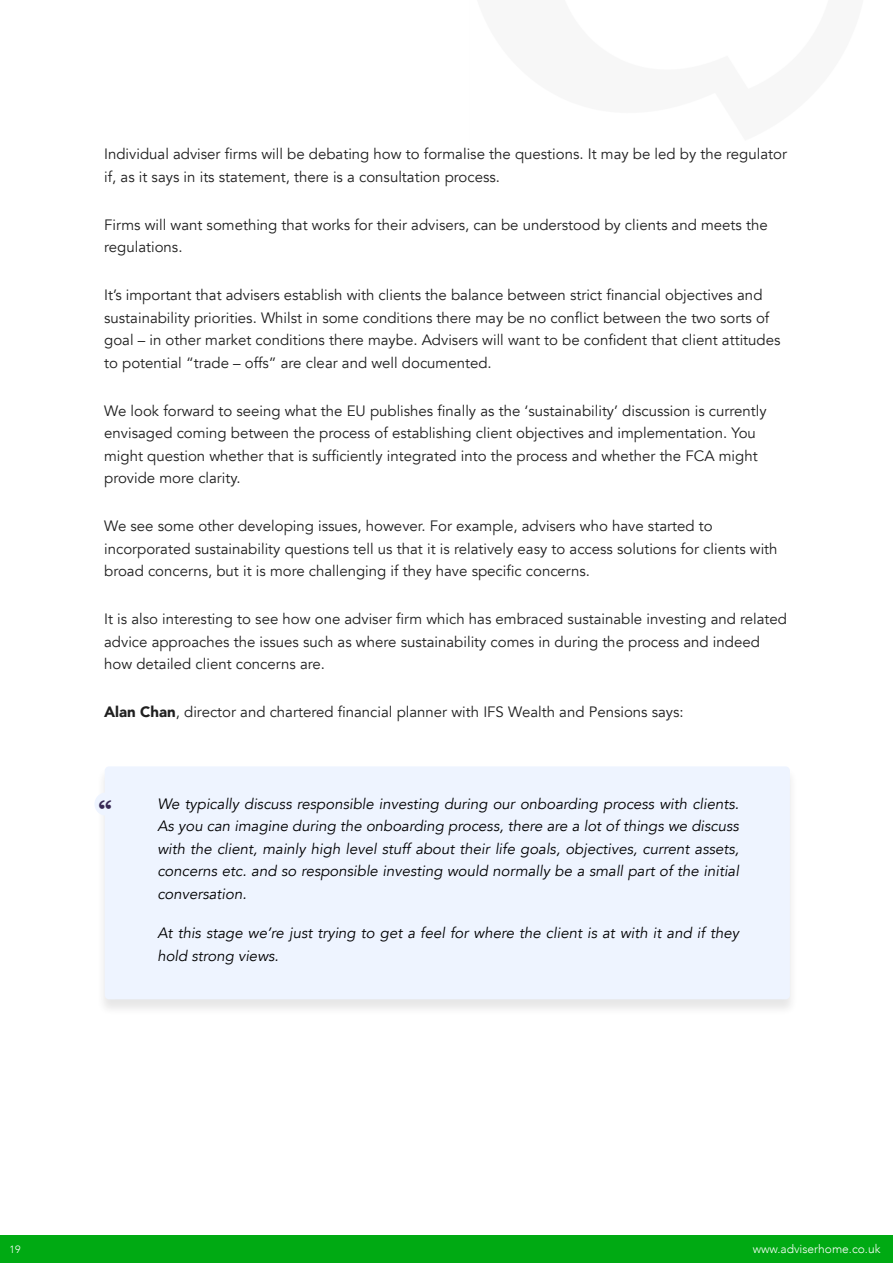
<style>
.page{position:relative;width:893px;height:1263px;background:#fff}
.page>*{position:absolute;margin:0;border:0;box-sizing:border-box;transform-origin:0 0}
.t1{font:700 27.3px "Bangla MN";color:#372954}
.t2{font:15px/22.5px "Avenir";color:#1f1f1f}
.t3{font:italic 15px/22.5px "Avenir";color:#000;text-align:justify}
.t4{font:300 12px "Avenir";color:#fff}
.t5{font:300 10.5px "Avenir";color:#fff}
.s1{font-weight:900}
</style>
<div class="page">
<div style="left:0;top:1236px;width:893px;height:27px;background:#00aa13"></div>
<div style="left:96px;top:767px;width:702px;height:249px;background:#231f20;opacity:.11"></div>
<div style="left:105px;top:766px;width:685px;height:233px;background:#eef4ff;border-radius:4px"></div>
<div style="left:94px;top:792px;width:24px;height:24px;background:#eef4ff;border-radius:50%"></div>
<p class="t2" style="left:104px;top:143px;width:684px">Individual adviser firms will be debating how to formalise the questions. It may be led by the regulator if, as it says in its statement, there is a consultation process.</p>
<p class="t2" style="left:104px;top:214px;width:665px">Firms will want something that works for their advisers, can be understood by clients and meets the regulations.</p>
<p class="t2" style="left:104px;top:284px;width:678px">It’s important that advisers establish with clients the balance between strict financial objectives and sustainability priorities. Whilst in some conditions there may be no conflict between the two sorts of goal – in other market conditions there maybe. Advisers will want to be confident that client attitudes to potential “trade – offs” are clear and well documented.</p>
<p class="t2" style="left:104px;top:400px;width:664px">We look forward to seeing what the EU publishes finally as the ‘sustainability’ discussion is currently envisaged coming between the process of establishing client objectives and implementation. You might question whether that is sufficiently integrated into the process and whether the FCA might provide more clarity.</p>
<p class="t2" style="left:104px;top:515px;width:675px">We see some other developing issues, however. For example, advisers who have started to incorporated sustainability questions tell us that it is relatively easy to access solutions for clients with broad concerns, but it is more challenging if they have specific concerns.</p>
<p class="t2" style="left:104px;top:608px;width:684px">It is also interesting to see how one adviser firm which has embraced sustainable investing and related advice approaches the issues such as where sustainability comes in during the process and indeed how detailed client concerns are.</p>
<p class="t2" style="left:104px;top:701px;width:581px"><span class="s1">Alan Chan</span>, director and chartered financial planner with IFS Wealth and Pensions says:</p>
<p class="t1" style="left:98px;top:795px;width:15px">“</p>
<p class="t3" style="left:157px;top:792px;width:583px">We typically discuss responsible investing during our onboarding process with clients.<br>As you can imagine during the onboarding process, there are a lot of things we discuss with the client, mainly high level stuff about their life goals, objectives, current assets, concerns etc. and so responsible investing would normally be a small part of the initial conversation.</p>
<p class="t3" style="left:157px;top:922px;width:583px">At this stage we’re just trying to get a feel for where the client is at with it and if they hold strong views.</p>
<p class="t5" style="left:10px;top:1243px;width:12px">19</p>
<p class="t4" style="left:753px;top:1242px;width:129px">www.adviserhome.co.uk</p>
</div>
